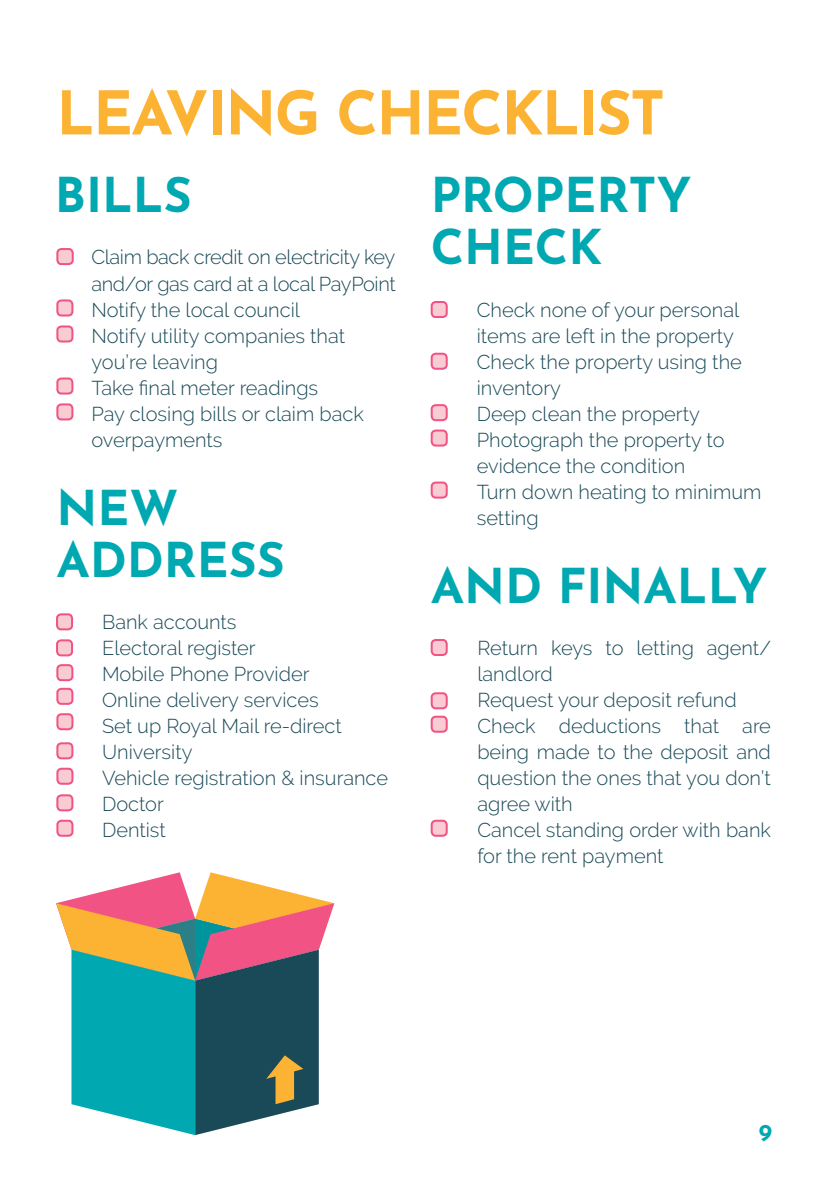
<style>
.page{position:relative;width:839px;height:1191px;background:#fff}
.page>*{position:absolute;margin:0;border:0;box-sizing:border-box;transform-origin:0 0}
.t1{font:700 60px "Josefin Sans";letter-spacing:-.03em;color:#fcb333}
.t2{font:700 48px/52px "Josefin Sans";color:#00a8b1}
.t3{font:700 24px "Josefin Sans";color:#00a8b1}
.t4{font:300 20px/26px "Raleway";color:#1a4a58}
.t5{font:300 20px/26px "Raleway";letter-spacing:-.02em;color:#1a4a58}
</style>
<div class="page">
<div style="left:57px;top:249px;width:16px;height:15px;background:#f9cbd3;border-radius:4px"></div>
<div style="left:56px;top:248px;width:18px;height:17px;border:2px solid #f05384;border-radius:4px"></div>
<div style="left:57px;top:614px;width:15px;height:15px;background:#f9cbd3;border-radius:4px"></div>
<div style="left:56px;top:613px;width:17px;height:17px;border:2px solid #f05384;border-radius:4px"></div>
<div style="left:57px;top:640px;width:15px;height:15px;background:#f9cbd3;border-radius:4px"></div>
<div style="left:56px;top:639px;width:17px;height:17px;border:2px solid #f05384;border-radius:4px"></div>
<div style="left:57px;top:665px;width:15px;height:15px;background:#f9cbd3;border-radius:4px"></div>
<div style="left:56px;top:664px;width:17px;height:17px;border:2px solid #f05384;border-radius:4px"></div>
<div style="left:432px;top:302px;width:15px;height:15px;background:#f9cbd3;border-radius:4px"></div>
<div style="left:431px;top:301px;width:17px;height:17px;border:2px solid #f05384;border-radius:4px"></div>
<div style="left:432px;top:354px;width:15px;height:15px;background:#f9cbd3;border-radius:4px"></div>
<div style="left:431px;top:353px;width:17px;height:17px;border:2px solid #f05384;border-radius:4px"></div>
<div style="left:432px;top:405px;width:15px;height:15px;background:#f9cbd3;border-radius:4px"></div>
<div style="left:431px;top:404px;width:17px;height:17px;border:2px solid #f05384;border-radius:4px"></div>
<div style="left:432px;top:716px;width:15px;height:15px;background:#f9cbd3;border-radius:4px"></div>
<div style="left:431px;top:715px;width:17px;height:17px;border:2px solid #f05384;border-radius:4px"></div>
<div style="left:432px;top:693px;width:15px;height:15px;background:#f9cbd3;border-radius:4px"></div>
<div style="left:431px;top:692px;width:17px;height:17px;border:2px solid #f05384;border-radius:4px"></div>
<div style="left:432px;top:640px;width:15px;height:15px;background:#f9cbd3;border-radius:4px"></div>
<div style="left:431px;top:639px;width:17px;height:17px;border:2px solid #f05384;border-radius:4px"></div>
<div style="left:57px;top:326px;width:15px;height:15px;background:#f9cbd3;border-radius:4px"></div>
<div style="left:56px;top:325px;width:17px;height:17px;border:2px solid #f05384;border-radius:4px"></div>
<div style="left:432px;top:430px;width:15px;height:15px;background:#f9cbd3;border-radius:4px"></div>
<div style="left:431px;top:429px;width:17px;height:17px;border:2px solid #f05384;border-radius:4px"></div>
<div style="left:432px;top:482px;width:15px;height:15px;background:#f9cbd3;border-radius:4px"></div>
<div style="left:431px;top:481px;width:17px;height:17px;border:2px solid #f05384;border-radius:4px"></div>
<div style="left:57px;top:714px;width:15px;height:15px;background:#f9cbd3;border-radius:4px"></div>
<div style="left:56px;top:713px;width:17px;height:17px;border:2px solid #f05384;border-radius:4px"></div>
<div style="left:57px;top:768px;width:15px;height:15px;background:#f9cbd3;border-radius:4px"></div>
<div style="left:56px;top:767px;width:17px;height:17px;border:2px solid #f05384;border-radius:4px"></div>
<div style="left:57px;top:820px;width:15px;height:15px;background:#f9cbd3;border-radius:4px"></div>
<div style="left:56px;top:819px;width:17px;height:17px;border:2px solid #f05384;border-radius:4px"></div>
<div style="left:57px;top:688px;width:15px;height:15px;background:#f9cbd3;border-radius:4px"></div>
<div style="left:56px;top:687px;width:17px;height:17px;border:2px solid #f05384;border-radius:4px"></div>
<div style="left:57px;top:743px;width:15px;height:15px;background:#f9cbd3;border-radius:4px"></div>
<div style="left:56px;top:742px;width:17px;height:17px;border:2px solid #f05384;border-radius:4px"></div>
<div style="left:57px;top:795px;width:15px;height:15px;background:#f9cbd3;border-radius:4px"></div>
<div style="left:56px;top:794px;width:17px;height:17px;border:2px solid #f05384;border-radius:4px"></div>
<svg style="left:56px;top:872px;width:278px;height:263px"></svg>
<div style="left:57px;top:300px;width:15px;height:15px;background:#f9cbd3;border-radius:4px"></div>
<div style="left:56px;top:299px;width:17px;height:17px;border:2px solid #f05384;border-radius:4px"></div>
<div style="left:57px;top:378px;width:15px;height:15px;background:#f9cbd3;border-radius:4px"></div>
<div style="left:56px;top:377px;width:17px;height:17px;border:2px solid #f05384;border-radius:4px"></div>
<div style="left:57px;top:404px;width:15px;height:15px;background:#f9cbd3;border-radius:4px"></div>
<div style="left:56px;top:403px;width:17px;height:17px;border:2px solid #f05384;border-radius:4px"></div>
<div style="left:432px;top:820px;width:15px;height:15px;background:#f9cbd3;border-radius:4px"></div>
<div style="left:431px;top:819px;width:17px;height:17px;border:2px solid #f05384;border-radius:4px"></div>
<p class="t1" style="left:56px;top:60px;width:610px">LEAVING CHECKLIST</p>
<p class="t2" style="left:55px;top:162px;width:138px">BILLS</p>
<p class="t5" style="left:91px;top:244px;width:306px">Claim back credit on electricity key and/or gas card at a local PayPoint</p>
<p class="t4" style="left:91px;top:296px;width:210px">Notify the local council</p>
<p class="t4" style="left:91px;top:322px;width:255px">Notify utility companies that you’re leaving</p>
<p class="t4" style="left:91px;top:374px;width:228px">Take final meter readings</p>
<p class="t4" style="left:91px;top:400px;width:274px">Pay closing bills or claim back overpayments</p>
<p class="t2" style="left:56px;top:474px;width:124px">NEW</p>
<p class="t2" style="left:56px;top:526px;width:230px">ADDRESS</p>
<p class="t4" style="left:102px;top:608px;width:136px">Bank accounts</p>
<p class="t4" style="left:102px;top:634px;width:155px">Electoral register</p>
<p class="t4" style="left:102px;top:660px;width:209px">Mobile Phone Provider</p>
<p class="t4" style="left:102px;top:686px;width:218px">Online delivery services</p>
<p class="t4" style="left:102px;top:712px;width:241px">Set up Royal Mail re-direct</p>
<p class="t4" style="left:102px;top:738px;width:92px">University</p>
<p class="t4" style="left:102px;top:764px;width:287px">Vehicle registration &amp; insurance</p>
<p class="t4" style="left:102px;top:790px;width:63px">Doctor</p>
<p class="t4" style="left:102px;top:816px;width:65px">Dentist</p>
<p class="t2" style="left:431px;top:162px;width:262px">PROPERTY<br>CHECK</p>
<p class="t4" style="left:477px;top:296px;width:264px">Check none of your personal items are left in the property</p>
<p class="t4" style="left:477px;top:348px;width:267px">Check the property using the inventory</p>
<p class="t4" style="left:477px;top:400px;width:225px">Deep clean the property</p>
<p class="t4" style="left:477px;top:426px;width:249px">Photograph the property to evidence the condition</p>
<p class="t4" style="left:477px;top:478px;width:286px">Turn down heating to minimum setting</p>
<p class="t2" style="left:431px;top:552px;width:338px">AND FINALLY</p>
<p class="t4" style="left:477px;top:634px;width:295px">Return keys to letting agent/ landlord</p>
<p class="t4" style="left:477px;top:686px;width:261px">Request your deposit refund</p>
<p class="t4" style="left:477px;top:712px;width:295px;text-align:justify">Check deductions that are being made to the deposit and question the ones that you don’t agree with</p>
<p class="t4" style="left:477px;top:816px;width:295px">Cancel standing order with bank for the rent payment</p>
<p class="t3" style="left:759px;top:1111px;width:15px">9</p>
</div>
